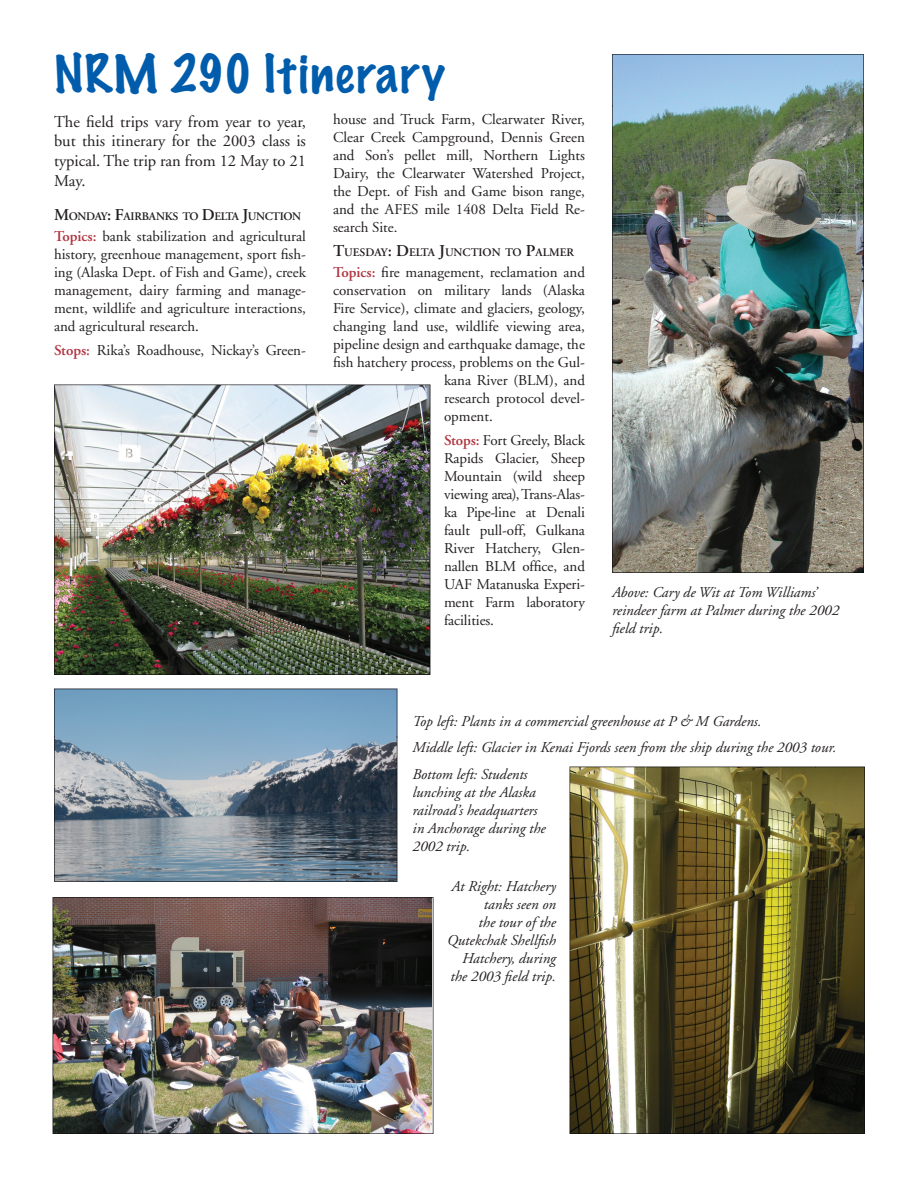
<style>
.page{position:relative;width:918px;height:1188px;background:#fff}
.page>*{position:absolute;margin:0;border:0;box-sizing:border-box;transform-origin:0 0}
.t1{font:100 48px "Marker Felt";letter-spacing:.035em;color:#015dab}
.t2{font:16.5px/19.8px "Adobe Garamond";color:#231f20;text-align:justify}
.t3{font:15px/18px "Adobe Garamond";color:#231f20;text-align:justify}
.t4{font:italic 15px/18px "Adobe Garamond";color:#231f20}
.t5{font:600 11.55px "Adobe Garamond";letter-spacing:-.035em;color:#231f20}
.t6{font:600 11.55px "Adobe Garamond";letter-spacing:-.015em;color:#231f20}
.s1{font-size:16.5px}
.s2{font-weight:600;color:#b03541}
</style>
<div class="page">
<img style="left:54px;top:384px;width:377px;height:291px">
<img style="left:54px;top:385px;width:376px;height:48px">
<img style="left:54px;top:433px;width:54px;height:242px">
<img style="left:376px;top:433px;width:54px;height:242px">
<img style="left:108px;top:626px;width:269px;height:49px">
<img style="left:663px;top:107px;width:150px;height:413px">
<img style="left:612px;top:54px;width:252px;height:53px">
<img style="left:612px;top:106px;width:51px;height:467px">
<img style="left:813px;top:106px;width:51px;height:467px">
<img style="left:662px;top:520px;width:152px;height:53px">
<img style="left:101px;top:897px;width:332px;height:237px">
<img style="left:53px;top:897px;width:379px;height:48px">
<img style="left:53px;top:944px;width:48px;height:190px">
<img style="left:100px;top:1086px;width:332px;height:48px">
<svg style="left:569px;top:767px;width:246px;height:367px;background:#6c6233"></svg>
<img style="left:815px;top:767px;width:50px;height:367px">
<img style="left:570px;top:767px;width:246px;height:52px">
<img style="left:570px;top:1081px;width:246px;height:53px">
<img style="left:570px;top:819px;width:49px;height:263px">
<svg style="left:54px;top:688px;width:343px;height:145px;background:#7f909e"></svg>
<img style="left:54px;top:689px;width:343px;height:48px">
<img style="left:54px;top:737px;width:50px;height:145px">
<img style="left:348px;top:737px;width:49px;height:145px">
<img style="left:103px;top:833px;width:246px;height:49px">
<h1 class="t1" style="left:54px;top:51px;width:393px">NRM 290 Itinerary</h1>
<p class="t2" style="left:54px;top:112px;width:253px">The field trips vary from year to year, but this itinerary for the 2003 class is typical. The trip ran from 12 May to 21<br>May.</p>
<p class="t5" style="left:54px;top:210px;width:249px"><span class="s1">M</span>ONDAY<span class="s1">: F</span>AIRBANKS TO <span class="s1">D</span>ELTA <span class="s1">J</span>UNCTION</p>
<p class="t3" style="left:54px;top:228px;width:254px"><span class="s2">Topics:</span> bank stabilization and agricultural history, greenhoue management, sport fish&shy;ing (Alaska Dept. of Fish and Game), creek management, dairy farming and manage&shy;ment, wildlife and agriculture interactions, and agricultural research.</p>
<p class="t3" style="left:54px;top:342px;width:253px"><span class="s2">Stops:</span> Rika’s Roadhouse, Nickay’s Green-</p>
<p class="t3" style="left:333px;top:110px;width:254px">house and Truck Farm, Clearwater River, Clear Creek Campground, Dennis Green and Son’s pellet mill, Northern Lights Dairy, the Clearwater Watershed Project, the Dept. of Fish and Game bison range, and the AFES mile 1408 Delta Field Re&shy;search Site.</p>
<p class="t6" style="left:333px;top:246px;width:243px"><span class="s1">T</span>UESDAY<span class="s1">: D</span>ELTA <span class="s1">J</span>UNCTION TO <span class="s1">P</span>ALMER</p>
<p class="t3" style="left:333px;top:264px;width:253px"><span class="s2">Topics:</span> fire management, reclamation and</p>
<p class="t3" style="left:333px;top:282px;width:254px">conservation on military lands (Alaska</p>
<p class="t3" style="left:333px;top:300px;width:253px">Fire Service), climate and glaciers, geology,</p>
<p class="t3" style="left:333px;top:318px;width:254px">changing land use, wildlife viewing area,</p>
<p class="t3" style="left:333px;top:336px;width:253px">pipeline design and earthquake damage, the</p>
<p class="t3" style="left:333px;top:354px;width:253px">fish hatchery process, problems on the Gul-</p>
<p class="t3" style="left:444px;top:372px;width:142px">kana River (BLM), and</p>
<p class="t3" style="left:444px;top:390px;width:142px">research protocol devel-</p>
<p class="t3" style="left:444px;top:408px;width:50px">opment.</p>
<p class="t3" style="left:444px;top:432px;width:143px"><span class="s2">Stops:</span> Fort Greely, Black Rapids Glacier, Sheep Mountain (wild sheep viewing area), Trans-Alas&shy;ka Pipe-line at Denali fault pull-off, Gulkana River Hatchery, Glen&shy;nallen BLM office, and UAF Matanuska Experi&shy;ment Farm laboratory facilities.</p>
<p class="t4" style="left:612px;top:583px;width:229px">Above: Cary de Wit at Tom Williams’ reindeer farm at Palmer during the 2002 field trip.</p>
<p class="t4" style="left:412px;top:709px;width:425px;line-height:25.5px">Top left: Plants in a commercial greenhouse at P &amp; M Gardens.<br>Middle left: Glacier in Kenai Fjords seen from the ship during the 2003 tour.</p>
<p class="t4" style="left:412px;top:765px;width:135px">Bottom left: Students lunching at the Alaska railroad’s headquarters in Anchorage during the<br>2002 trip.</p>
<p class="t4" style="left:447px;top:878px;width:110px;text-align:right">At Right: Hatchery tanks seen on<br>the tour of the<br>Qutekchak Shellfish<br>Hatchery, during the 2003 field trip.</p>
</div>
